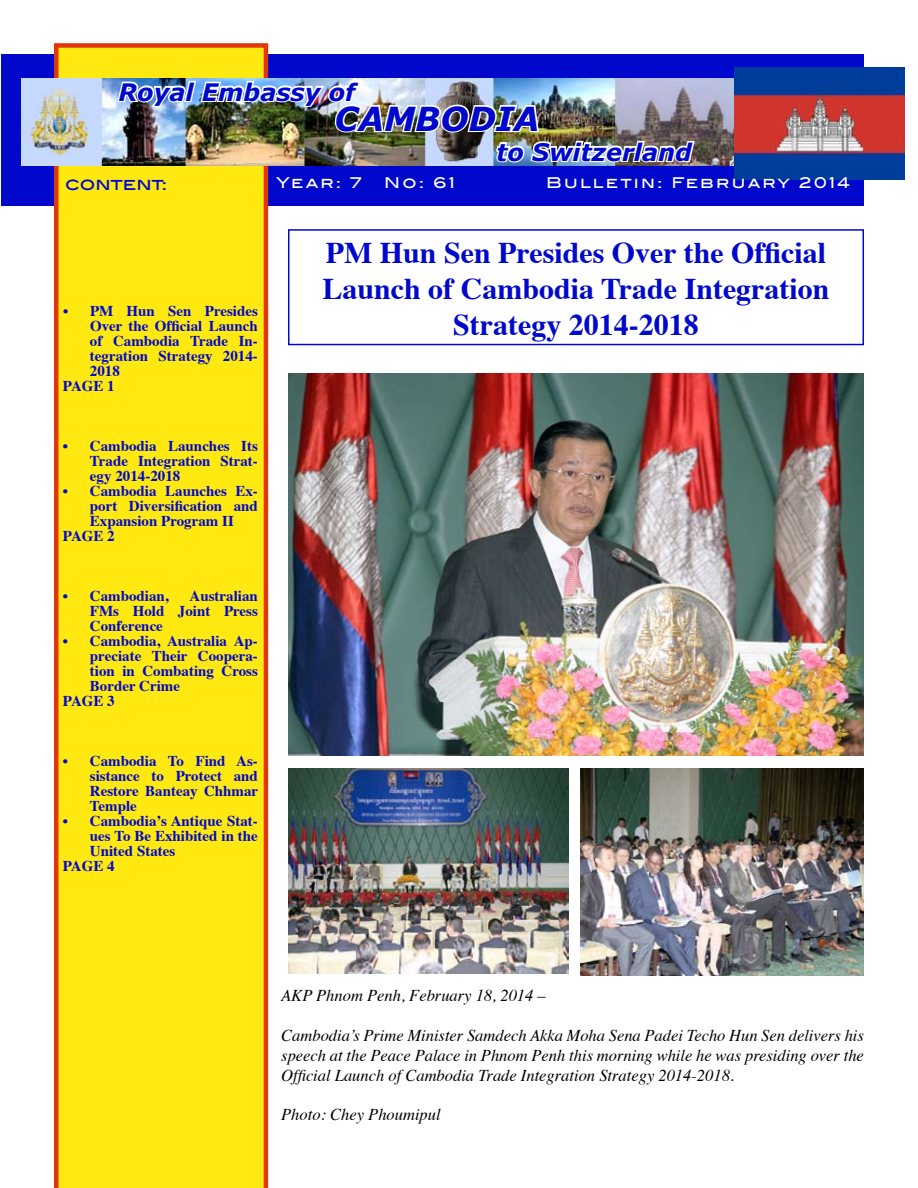
<style>
.page{position:relative;width:918px;height:1188px;background:#fff}
.page>*{position:absolute;margin:0;border:0;box-sizing:border-box;transform-origin:0 0}
.t1{font:italic 700 33px "Verdana";color:#0008cc}
.t2{font:700 30px/36px "Times";color:#0008cc;text-align:center}
.t3{font:italic 700 24px "Verdana";color:#0008cc}
.t4{font:italic 16.5px/19.8px "Times";color:#000;text-align:justify}
.t5{font:500 16.5px "Blair ITC";letter-spacing:-.01em;color:#0008cc}
.t6{font:700 15px/15px "Times";color:#0008cc;text-align:justify}
.t7{font:500 15px "Blair ITC";letter-spacing:.14em;color:#fff}
</style>
<div class="page">
<div style="left:2px;top:54px;width:862px;height:152px;background:#0008cc"></div>
<div style="left:54px;top:43px;width:214px;height:1145px;background:#ffe910"></div>
<img style="left:21px;top:78px;width:713px;height:88px">
<img style="left:115px;top:65px;width:582px;height:103px">
<img style="left:734px;top:67px;width:170px;height:112px">
<div style="left:288px;top:229px;width:576px;height:116px;border:2px solid #0008cc"></div>
<img style="left:288px;top:374px;width:576px;height:382px">
<img style="left:288px;top:768px;width:280px;height:206px">
<img style="left:580px;top:768px;width:284px;height:207px">
<h3 class="t3" style="left:118px;top:75px;width:238px">Royal Embassy of</h3>
<h1 class="t1" style="left:334px;top:95px;width:206px">CAMBODIA</h1>
<h3 class="t3" style="left:496px;top:135px;width:197px">to Switzerland</h3>
<p class="t5" style="left:65px;top:174px;width:104px">content:</p>
<p class="t7" style="left:276px;top:174px;width:87px">Year: 7</p>
<p class="t7" style="left:384px;top:174px;width:72px">No: 61</p>
<p class="t7" style="left:546px;top:174px;width:305px">Bulletin: February 2014</p>
<p class="t6" style="left:63px;top:302px;width:197px">• PM Hun Sen Presides</p>
<p class="t6" style="left:90px;top:317px;width:169px">Over the Official Launch</p>
<p class="t6" style="left:90px;top:332px;width:169px">of Cambodia Trade In-</p>
<p class="t6" style="left:90px;top:347px;width:169px">tegration Strategy 2014-</p>
<p class="t6" style="left:90px;top:362px;width:31px">2018</p>
<p class="t6" style="left:63px;top:377px;width:53px">PAGE 1</p>
<p class="t6" style="left:90px;top:437px;width:169px;text-indent:-27px">• Cambodia Launches Its Trade Integration Strat&shy;egy 2014-2018</p>
<p class="t6" style="left:63px;top:482px;width:196px">• Cambodia Launches Ex-</p>
<p class="t6" style="left:90px;top:497px;width:169px">port Diversification and</p>
<p class="t6" style="left:90px;top:512px;width:145px">Expansion Program II</p>
<p class="t6" style="left:63px;top:527px;width:53px">PAGE 2</p>
<p class="t6" style="left:90px;top:587px;width:170px;text-indent:100px">Australian FMs Hold Joint Press Conference</p>
<p class="t6" style="left:63px;top:632px;width:196px">• Cambodia, Australia Ap-</p>
<p class="t6" style="left:90px;top:647px;width:169px">preciate Their Coopera-</p>
<p class="t6" style="left:90px;top:662px;width:169px">tion in Combating Cross</p>
<p class="t6" style="left:90px;top:677px;width:92px">Border Crime</p>
<p class="t6" style="left:63px;top:692px;width:53px">PAGE 3</p>
<p class="t6" style="left:63px;top:587px;width:107px">• Cambodian,</p>
<p class="t6" style="left:90px;top:752px;width:170px;text-indent:-27px">• Cambodia To Find As&shy;sistance to Protect and Restore Banteay Chhmar Temple</p>
<p class="t6" style="left:63px;top:812px;width:196px">• Cambodia’s Antique Stat-</p>
<p class="t6" style="left:90px;top:827px;width:169px">ues To Be Exhibited in the</p>
<p class="t6" style="left:90px;top:842px;width:87px">United States</p>
<p class="t6" style="left:63px;top:857px;width:53px">PAGE 4</p>
<h2 class="t2" style="left:322px;top:231px;width:509px">PM Hun Sen Presides Over the Official<br>Launch of Cambodia Trade Integration<br>Strategy 2014-2018</h2>
<p class="t4" style="left:281px;top:985px;width:266px">AKP Phnom Penh, February 18, 2014 –</p>
<p class="t4" style="left:281px;top:1025px;width:584px">Cambodia’s Prime Minister Samdech Akka Moha Sena Padei Techo Hun Sen delivers his speech at the Peace Palace in Phnom Penh this morning while he was presiding over the Official Launch of Cambodia Trade Integration Strategy 2014-2018.</p>
<p class="t4" style="left:281px;top:1104px;width:161px">Photo: Chey Phoumipul</p>
</div>
